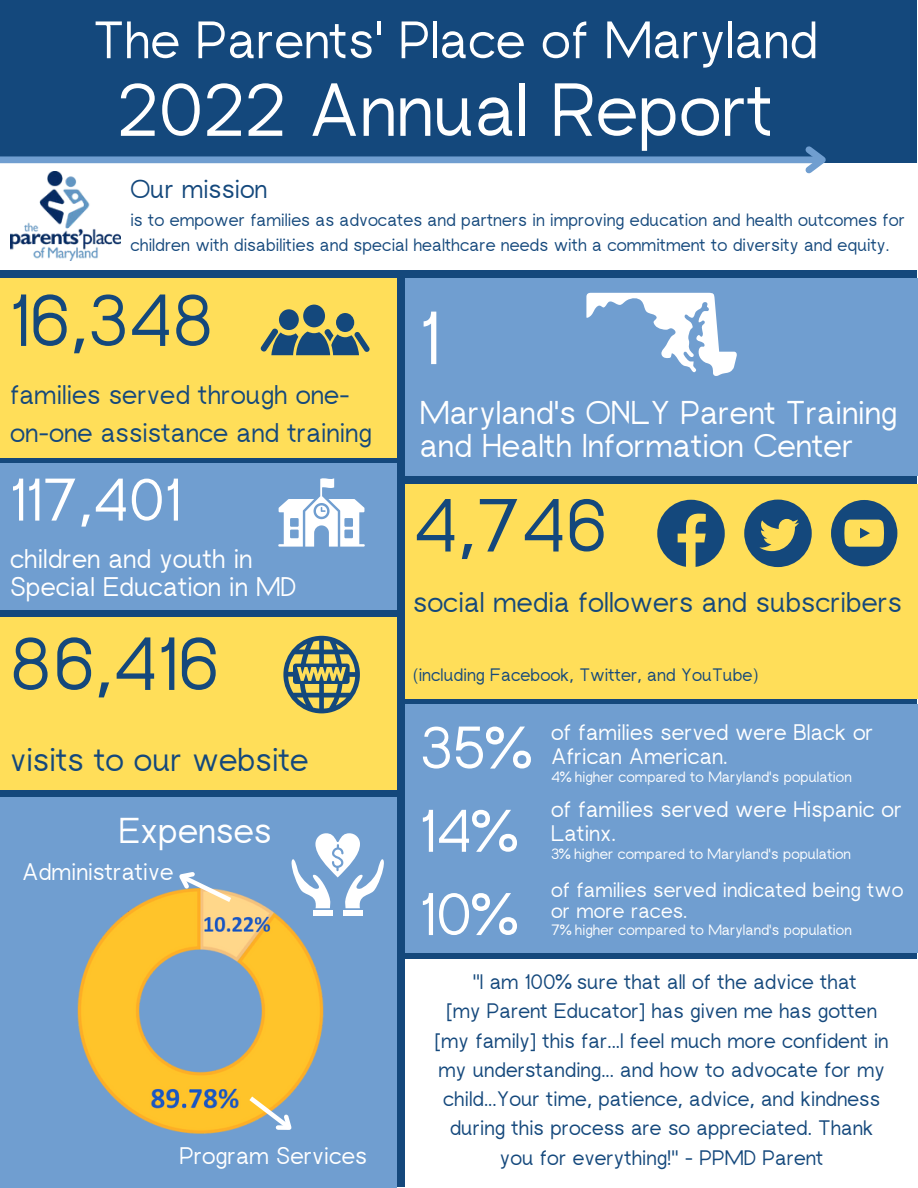
<style>
.page{position:relative;width:918px;height:1188px;background:#fff}
.page>*{position:absolute;margin:0;border:0;box-sizing:border-box;transform-origin:0 0}
.t1{font:75px "rugratssans";color:#fff}
.t2{font:75px "rugratssans";color:#14487c}
.t3{font:73.5px "rugratssans";color:#14487c}
.t4{font:60px/83.2px "rugratssans";color:#fff}
.t5{font:52.5px "rugratssans";color:#fff}
.t6{font:36px "rugratssans";color:#fff}
.t7{font:33px/33.8px "rugratssans";color:#fff}
.t8{font:33px "rugratssans";color:#14487c}
.t9{font:28.5px "rugratssans";color:#14487c}
.t10{font:27px/37.2px "rugratssans";color:#14487c}
.t11{font:27px/28.2px "rugratssans";color:#fff}
.t12{font:26.1px "rugratssans";color:#14487c}
.t13{font:24px "rugratssans";color:#fff}
.t14{font:22.5px/23.7px "rugratssans";color:#fff}
.t15{font:21px/29.2px "rugratssans";color:#14487c;text-align:center}
.t16{font:21px/21.3px "rugratssans";color:#fff}
.t17{font:18px "rugratssans";color:#14487c}
.t18{font:17.85px/24.8px "rugratssans";color:#14487c}
.t19{font:15px "rugratssans";color:#fff}
</style>
<div class="page">
<div style="left:0;top:0;width:917px;height:1187px;background:#14487c"></div>
<div style="left:0;top:278px;width:396px;height:180px;background:#ffde59"></div>
<div style="left:405px;top:278px;width:513px;height:198px;background:#709ed0"></div>
<div style="left:303px;top:305px;width:22px;height:22px;background:#14487c;border-radius:50%"></div>
<div style="left:336px;top:313px;width:18px;height:19px;background:#14487c;border-radius:50%"></div>
<div style="left:279px;top:309px;width:20px;height:21px;background:#14487c;border-radius:50%"></div>
<svg style="left:260px;top:328px;width:110px;height:27px"></svg>
<svg style="left:586px;top:293px;width:151px;height:83px"></svg>
<div style="left:0;top:163px;width:918px;height:106px;background:#fff"></div>
<div style="left:0;top:156px;width:822px;height:7px;background:#709ed0"></div>
<svg style="left:799px;top:146px;width:27px;height:28px"></svg>
<img style="left:10px;top:172px;width:110px;height:89px">
<div style="left:0;top:617px;width:397px;height:173px;background:#ffde59"></div>
<svg style="left:283px;top:636px;width:77px;height:77px"></svg>
<div style="left:405px;top:485px;width:513px;height:213px;background:#ffde59"></div>
<svg style="left:744px;top:500px;width:68px;height:67px"></svg>
<svg style="left:831px;top:500px;width:66px;height:66px"></svg>
<svg style="left:657px;top:500px;width:68px;height:67px"></svg>
<div style="left:0;top:797px;width:396px;height:391px;background:#709ed0"></div>
<svg style="left:291px;top:833px;width:93px;height:43px"></svg>
<img style="left:77px;top:876px;width:320px;height:285px">
<svg style="left:244px;top:1092px;width:59px;height:51px"></svg>
<svg style="left:169px;top:872px;width:67px;height:34px"></svg>
<div style="left:405px;top:704px;width:513px;height:249px;background:#709ed0"></div>
<div style="left:405px;top:959px;width:513px;height:229px;background:#fff"></div>
<div style="left:0;top:464px;width:397px;height:146px;background:#709ed0"></div>
<svg style="left:278px;top:478px;width:87px;height:69px"></svg>
<h3 class="t5" style="left:93px;top:21px;width:726px">The Parents' Place of Maryland</h3>
<h1 class="t1" style="left:117px;top:83px;width:658px">2022 Annual Report</h1>
<p class="t12" style="left:130px;top:180px;width:139px">Our mission</p>
<p class="t18" style="left:130px;top:209px;width:776px">is to empower families as advocates and partners in improving education and health outcomes for children with disabilities and special healthcare needs with a commitment to diversity and equity.</p>
<h2 class="t3" style="left:10px;top:294px;width:207px">16,348</h2>
<p class="t10" style="left:10px;top:379px;width:364px">families served through one&shy;on-one assistance and training</p>
<h3 class="t4" style="left:10px;top:464px;width:172px">117,401</h3>
<p class="t11" style="left:10px;top:547px;width:288px">children and youth in<br>Special Education in MD</p>
<h1 class="t2" style="left:10px;top:637px;width:211px">86,416</h1>
<h3 class="t8" style="left:10px;top:748px;width:300px">visits to our website</h3>
<h3 class="t6" style="left:119px;top:818px;width:155px">Expenses</h3>
<p class="t13" style="left:22px;top:863px;width:153px">Administrative</p>
<p class="t13" style="left:179px;top:1148px;width:189px">Program Services</p>
<h1 class="t1" style="left:420px;top:312px;width:22px">1</h1>
<h3 class="t7" style="left:420px;top:399px;width:479px">Maryland's ONLY Parent Training and Health Information Center</h3>
<h1 class="t2" style="left:413px;top:499px;width:196px">4,746</h1>
<h3 class="t9" style="left:413px;top:592px;width:491px">social media followers and subscribers</h3>
<p class="t17" style="left:413px;top:668px;width:347px">(including Facebook, Twitter, and YouTube)</p>
<h3 class="t4" style="left:420px;top:712px;width:109px">35%<br>14%<br>10%</h3>
<p class="t14" style="left:551px;top:723px;width:324px">of families served were Black or<br>African American.</p>
<p class="t19" style="left:551px;top:771px;width:302px">4% higher compared to Maryland's population</p>
<p class="t14" style="left:551px;top:799px;width:353px">of families served were Hispanic or<br>Latinx.</p>
<p class="t19" style="left:551px;top:848px;width:301px">3% higher compared to Maryland's population</p>
<p class="t16" style="left:551px;top:881px;width:354px">of families served indicated being two or more races.</p>
<p class="t19" style="left:551px;top:925px;width:302px">7% higher compared to Maryland's population</p>
<p class="t15" style="left:435px;top:969px;width:455px">"I am 100% sure that all of the advice that<br>[my Parent Educator] has given me has gotten [my family] this far...I feel much more confident in my understanding... and how to advocate for my child...Your time, patience, advice, and kindness during this process are so appreciated. Thank you for everything!" - PPMD Parent</p>
</div>
